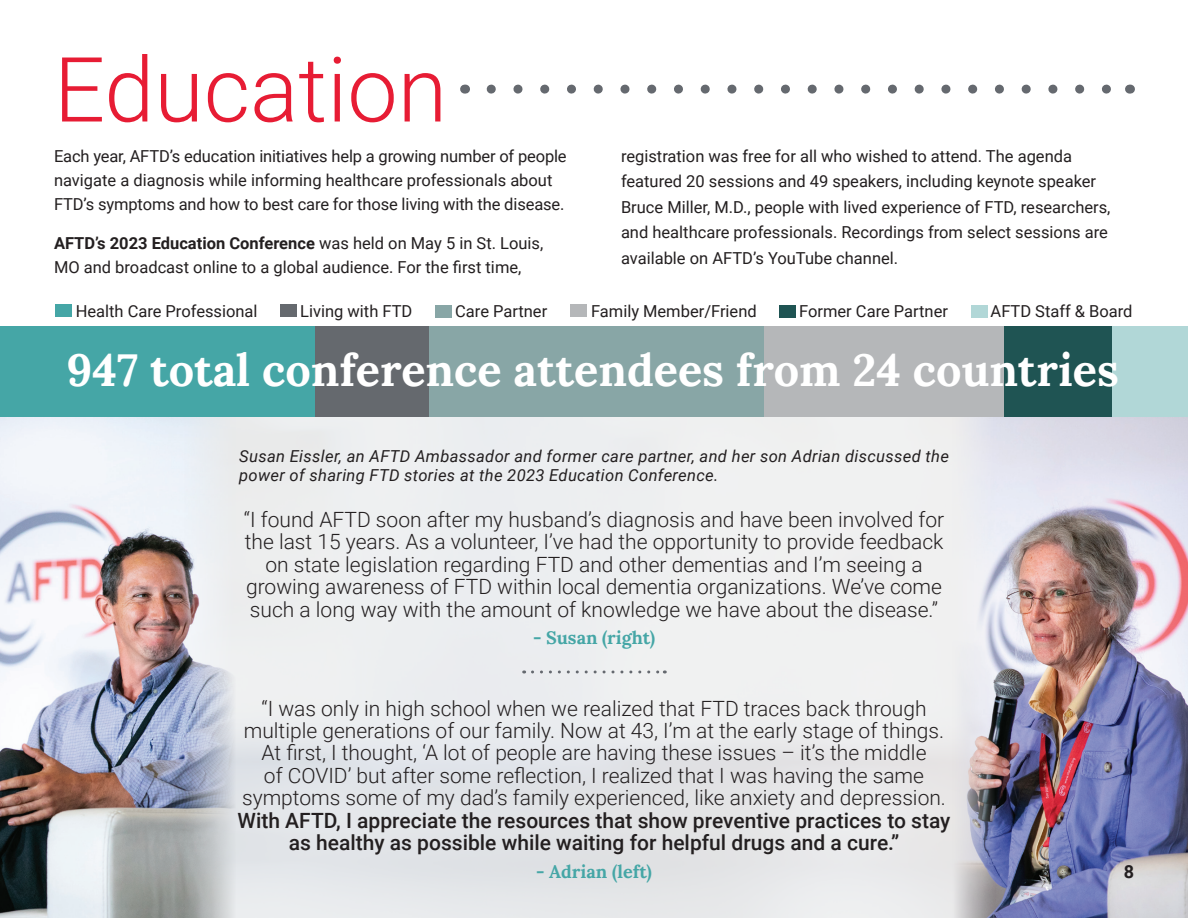
<style>
.page{position:relative;width:1188px;height:918px;background:#fff}
.page>*{position:absolute;margin:0;border:0;box-sizing:border-box;transform-origin:0 0}
.t1{font:300 90px "Roboto";color:#e71c34}
.t2{font:700 45px "Lora";color:#fff}
.t3{font:300 21px/22.5px "Roboto";color:#231f20;text-align:center}
.t4{font:500 21px/22.5px "Roboto";color:#231f20;text-align:center}
.t5{font:700 18px "Lora";color:#45a6a6}
.t6{font:700 18px "Roboto";color:#231f20}
.t7{font:16.5px/25.5px "Roboto";color:#231f20}
.t8{font:italic 16.5px/19.5px "Roboto";letter-spacing:.02em;color:#231f20}
.s1{font-weight:700}
</style>
<div class="page">
<img style="left:235px;top:417px;width:718px;height:501px">
<svg style="left:491px;top:85px;width:620px;height:9px"></svg>
<img style="left:953px;top:417px;width:235px;height:501px">
<img style="left:0;top:417px;width:235px;height:501px">
<div style="left:0;top:326px;width:315px;height:91px;background:#45a6a6"></div>
<div style="left:315px;top:326px;width:114px;height:91px;background:#65696e"></div>
<div style="left:429px;top:326px;width:335px;height:91px;background:#88a6a6"></div>
<div style="left:764px;top:326px;width:241px;height:91px;background:#b5b7b9"></div>
<div style="left:1005px;top:326px;width:107px;height:91px;background:#1f5453"></div>
<div style="left:1112px;top:326px;width:76px;height:91px;background:#b1d7d7"></div>
<div style="left:56px;top:304px;width:16px;height:13px;background:#45a6a6"></div>
<div style="left:281px;top:304px;width:16px;height:13px;background:#65696e"></div>
<div style="left:435px;top:305px;width:17px;height:13px;background:#88a6a6"></div>
<div style="left:571px;top:304px;width:16px;height:13px;background:#b5b7b9"></div>
<div style="left:780px;top:305px;width:16px;height:13px;background:#1f5453"></div>
<div style="left:971px;top:305px;width:16px;height:12px;background:#b1d7d7"></div>
<svg style="left:532px;top:670px;width:133px;height:3px"></svg>
<h1 class="t1" style="left:54px;top:26px;width:395px">Education</h1>
<p class="t7" style="left:54px;top:143px;width:514px;line-height:24px">Each year, AFTD’s education initiatives help a growing number of people navigate a diagnosis while informing healthcare professionals about<br>FTD’s symptoms and how to best care for those living with the disease.</p>
<p class="t7" style="left:54px;top:230px;width:491px;line-height:24px"><span class="s1">AFTD’s 2023 Education Conference</span> was held on May 5 in St. Louis,<br>MO and broadcast online to a global audience. For the first time,</p>
<p class="t7" style="left:621px;top:143px;width:491px">registration was free for all who wished to attend. The agenda featured 20 sessions and 49 speakers, including keynote speaker Bruce Miller, M.D., people with lived experience of FTD, researchers, and healthcare professionals. Recordings from select sessions are available on AFTD’s YouTube channel.</p>
<p class="t7" style="left:76px;top:298px;width:183px">Health Care Professional</p>
<p class="t7" style="left:300px;top:297px;width:114px">Living with FTD</p>
<p class="t7" style="left:455px;top:298px;width:94px">Care Partner</p>
<p class="t7" style="left:591px;top:297px;width:167px">Family Member/Friend</p>
<p class="t7" style="left:799px;top:298px;width:150px">Former Care Partner</p>
<p class="t7" style="left:991px;top:298px;width:144px">AFTD Staff &amp; Board</p>
<h2 class="t2" style="left:67px;top:341px;width:1054px">947 total conference attendees from 24 countries</h2>
<p class="t8" style="left:239px;top:446px;width:711px">Susan Eissler, an AFTD Ambassador and former care partner, and her son Adrian discussed the power of sharing FTD stories at the 2023 Education Conference.</p>
<p class="t3" style="left:244px;top:507px;width:702px">“I found AFTD soon after my husband’s diagnosis and have been involved for the last 15 years. As a volunteer, I’ve had the opportunity to provide feedback on state legislation regarding FTD and other dementias and I’m seeing a growing awareness of FTD within local dementia organizations. We’ve come such a long way with the amount of knowledge we have about the disease.”</p>
<p class="t5" style="left:533px;top:625px;width:124px">- Susan (right)</p>
<p class="t3" style="left:242px;top:696px;width:705px">“I was only in high school when we realized that FTD traces back through multiple generations of our family. Now at 43, I’m at the early stage of things.<br>At first, I thought, ‘A lot of people are having these issues – it’s the middle<br>of COVID’ but after some reflection, I realized that I was having the same symptoms some of my dad’s family experienced, like anxiety and depression.</p>
<p class="t4" style="left:238px;top:808px;width:714px">With AFTD, I appreciate the resources that show preventive practices to stay as healthy as possible while waiting for helpful drugs and a cure.”</p>
<p class="t5" style="left:536px;top:859px;width:117px">- Adrian (left)</p>
<p class="t6" style="left:1124px;top:858px;width:12px">8</p>
</div>
